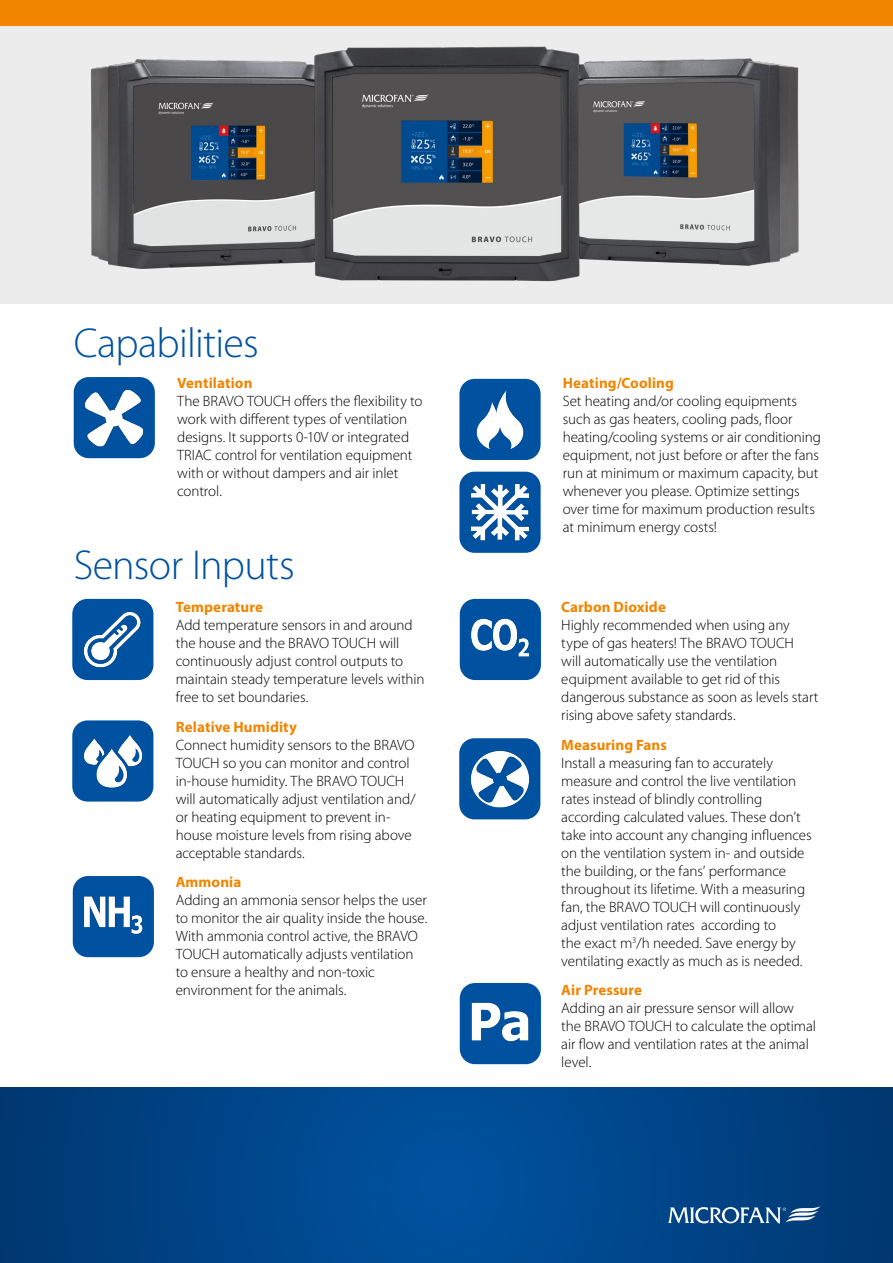
<style>
.page{position:relative;width:893px;height:1263px;background:#fff}
.page>*{position:absolute;margin:0;border:0;box-sizing:border-box;transform-origin:0 0}
.kopje{font:300 42px "Myriad Pro";letter-spacing:-.015em;color:#0052a0}
.body_small{font:300 15px/18px "Myriad Pro";letter-spacing:-.005em;color:#000}
.body_small_sub{font:700 15px "Myriad Pro";letter-spacing:.005em;color:#f18500}
</style>
<div class="page">
<div style="left:0;top:26px;width:893px;height:278px;background:#ececed"></div>
<img style="left:90px;top:59px;width:217px;height:209px">
<img style="left:585px;top:58px;width:214px;height:208px">
<img style="left:307px;top:46px;width:278px;height:236px">
<div style="left:0;top:0;width:893px;height:26px;background:#f18500"></div>
<svg style="left:0;top:1087px;width:893px;height:176px;background:#004487"></svg>
<svg style="left:668px;top:1206px;width:153px;height:18px"></svg>
<div style="left:74px;top:377px;width:81px;height:81px;background:#0052a0;border-radius:15px"></div>
<img style="left:85px;top:389px;width:59px;height:58px">
<div style="left:459px;top:472px;width:82px;height:81px;background:#0052a0;border-radius:15px"></div>
<img style="left:471px;top:483px;width:59px;height:58px">
<div style="left:459px;top:379px;width:82px;height:81px;background:#0052a0;border-radius:15px"></div>
<img style="left:476px;top:390px;width:48px;height:60px">
<div style="left:72px;top:599px;width:81px;height:81px;background:#0052a0;border-radius:15px"></div>
<img style="left:84px;top:611px;width:57px;height:57px">
<div style="left:72px;top:720px;width:81px;height:81px;background:#0052a0;border-radius:15px"></div>
<img style="left:84px;top:735px;width:59px;height:53px">
<div style="left:73px;top:876px;width:81px;height:81px;background:#0052a0;border-radius:15px"></div>
<img style="left:84px;top:896px;width:59px;height:38px">
<div style="left:460px;top:599px;width:81px;height:81px;background:#0052a0;border-radius:15px"></div>
<img style="left:471px;top:618px;width:59px;height:39px">
<div style="left:459px;top:738px;width:81px;height:81px;background:#0052a0;border-radius:15px"></div>
<img style="left:471px;top:750px;width:58px;height:58px">
<div style="left:460px;top:983px;width:81px;height:81px;background:#0052a0;border-radius:15px"></div>
<img style="left:471px;top:1002px;width:58px;height:40px">
<p class="kopje" style="left:74px;top:320px;width:187px">Capabilities</p>
<p class="body_small_sub" style="left:177px;top:373px;width:77px">Ventilation</p>
<p class="body_small" style="left:177px;top:393px;width:247px">The BRAVO TOUCH offers the flexibility to work with different types of ventilation designs. It supports 0-10V or integrated TRIAC control for ventilation equipment with or without dampers and air inlet control.</p>
<p class="kopje" style="left:74px;top:542px;width:223px">Sensor Inputs</p>
<p class="body_small_sub" style="left:176px;top:597px;width:89px">Temperature</p>
<p class="body_small" style="left:176px;top:616px;width:250px">Add temperature sensors in and around the house and the BRAVO TOUCH will continuously adjust control outputs to maintain steady temperature levels within free to set boundaries.</p>
<p class="body_small_sub" style="left:176px;top:717px;width:123px">Relative Humidity</p>
<p class="body_small" style="left:176px;top:736px;width:241px">Connect humidity sensors to the BRAVO TOUCH so you can monitor and control in-house humidity. The BRAVO TOUCH will automatically adjust ventilation and/ or heating equipment to prevent in&shy;house moisture levels from rising above acceptable standards.</p>
<p class="body_small_sub" style="left:176px;top:872px;width:67px">Ammonia</p>
<p class="body_small" style="left:176px;top:891px;width:253px">Adding an ammonia sensor helps the user to monitor the air quality inside the house.<br>With ammonia control active, the BRAVO TOUCH automatically adjusts ventilation to ensure a healthy and non-toxic environment for the animals.</p>
<p class="body_small_sub" style="left:563px;top:373px;width:113px">Heating/Cooling</p>
<p class="body_small" style="left:563px;top:393px;width:260px">Set heating and/or cooling equipments such as gas heaters, cooling pads, floor heating/cooling systems or air conditioning equipment, not just before or after the fans run at minimum or maximum capacity, but whenever you please. Optimize settings over time for maximum production results at minimum energy costs!</p>
<p class="body_small_sub" style="left:561px;top:597px;width:106px">Carbon Dioxide</p>
<p class="body_small" style="left:561px;top:616px;width:259px">Highly recommended when using any type of gas heaters! The BRAVO TOUCH<br>will automatically use the ventilation equipment available to get rid of this dangerous substance as soon as levels start rising above safety standards.</p>
<p class="body_small_sub" style="left:561px;top:735px;width:107px">Measuring Fans</p>
<p class="body_small" style="left:561px;top:754px;width:252px">Install a measuring fan to accurately measure and control the live ventilation rates instead of blindly controlling according calculated values. These don’t take into account any changing influences on the ventilation system in- and outside the building, or the fans’ performance throughout its lifetime. With a measuring fan, the BRAVO TOUCH will continuously adjust ventilation rates according to<br>the exact m<sup>3</sup>/h needed. Save energy by ventilating exactly as much as is needed.</p>
<p class="body_small_sub" style="left:561px;top:980px;width:82px">Air Pressure</p>
<p class="body_small" style="left:561px;top:999px;width:256px">Adding an air pressure sensor will allow the BRAVO TOUCH to calculate the optimal air flow and ventilation rates at the animal level.</p>
</div>
